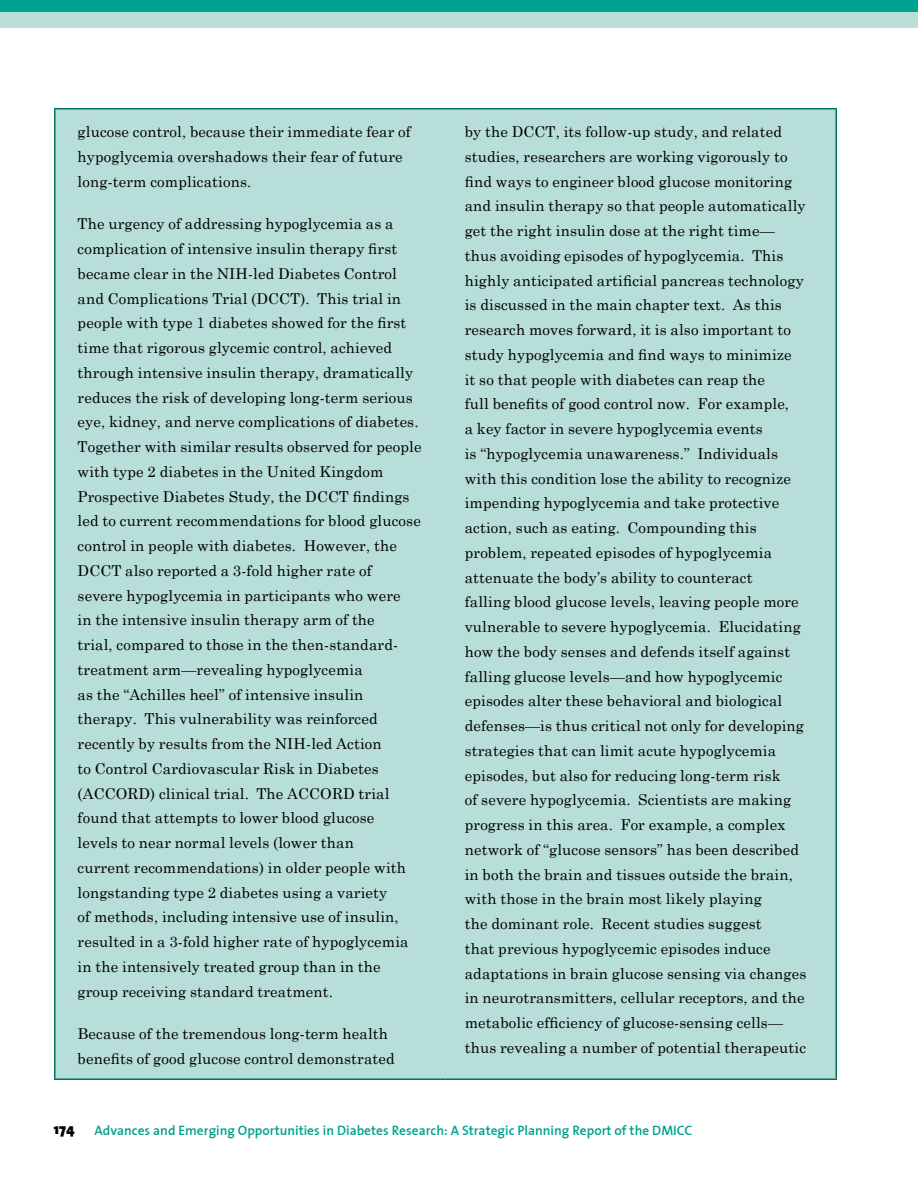
<style>
.page{position:relative;width:918px;height:1188px;background:#fff}
.page>*{position:absolute;margin:0;border:0;box-sizing:border-box;transform-origin:0 0}
.t1{font:15px/24.8px "Century Schoolbook";letter-spacing:.01em;color:#000}
.t2{font:15px "Bank Sans Black Plain";color:#000}
.t3{font:13.5px "Bank Sans Semi Bold Plain";color:#00a18e}
</style>
<div class="page">
<div style="left:0;top:0;width:918px;height:28px;background:#badfdb"></div>
<div style="left:0;top:0;width:918px;height:12px;background:#00a18e"></div>
<div style="left:55px;top:109px;width:391px;height:970px;background:#b7ded9"></div>
<div style="left:446px;top:109px;width:390px;height:970px;background:#b7ded9"></div>
<hr style="left:54px;top:110px;width:2px;height:968px;background:#007161">
<hr style="left:836px;top:110px;width:1px;height:968px;background:#007161">
<hr style="left:54px;top:1078px;width:392px;height:2px;background:#007161">
<hr style="left:446px;top:1078px;width:391px;height:2px;background:#007161">
<hr style="left:54px;top:108px;width:392px;height:2px;background:#007161">
<hr style="left:446px;top:108px;width:391px;height:2px;background:#007161">
<p class="t1" style="left:78px;top:119px;width:335px">glucose control, because their immediate fear of hypoglycemia overshadows their fear of future long-term complications.</p>
<p class="t1" style="left:78px;top:211px;width:346px">The urgency of addressing hypoglycemia as a complication of intensive insulin therapy first became clear in the NIH-led Diabetes Control and Complications Trial (DCCT). This trial in people with type 1 diabetes showed for the first time that rigorous glycemic control, achieved through intensive insulin therapy, dramatically reduces the risk of developing long-term serious eye, kidney, and nerve complications of diabetes.<br>Together with similar results observed for people with type 2 diabetes in the United Kingdom Prospective Diabetes Study, the DCCT findings led to current recommendations for blood glucose control in people with diabetes. However, the DCCT also reported a 3-fold higher rate of<br>severe hypoglycemia in participants who were<br>in the intensive insulin therapy arm of the<br>trial, compared to those in the then-standard&shy;treatment arm—revealing hypoglycemia<br>as the “Achilles heel” of intensive insulin therapy. This vulnerability was reinforced recently by results from the NIH-led Action<br>to Control Cardiovascular Risk in Diabetes (ACCORD) clinical trial. The ACCORD trial found that attempts to lower blood glucose<br>levels to near normal levels (lower than<br>current recommendations) in older people with longstanding type 2 diabetes using a variety<br>of methods, including intensive use of insulin, resulted in a 3-fold higher rate of hypoglycemia in the intensively treated group than in the group receiving standard treatment.</p>
<p class="t1" style="left:78px;top:1021px;width:319px">Because of the tremendous long-term health benefits of good glucose control demonstrated</p>
<p class="t1" style="left:465px;top:119px;width:343px">by the DCCT, its follow-up study, and related studies, researchers are working vigorously to find ways to engineer blood glucose monitoring and insulin therapy so that people automatically get the right insulin dose at the right time— thus avoiding episodes of hypoglycemia. This highly anticipated artificial pancreas technology is discussed in the main chapter text. As this research moves forward, it is also important to study hypoglycemia and find ways to minimize<br>it so that people with diabetes can reap the<br>full benefits of good control now. For example,<br>a key factor in severe hypoglycemia events<br>is “hypoglycemia unawareness.” Individuals with this condition lose the ability to recognize impending hypoglycemia and take protective action, such as eating. Compounding this problem, repeated episodes of hypoglycemia attenuate the body’s ability to counteract<br>falling blood glucose levels, leaving people more vulnerable to severe hypoglycemia. Elucidating how the body senses and defends itself against falling glucose levels—and how hypoglycemic episodes alter these behavioral and biological defenses—is thus critical not only for developing strategies that can limit acute hypoglycemia episodes, but also for reducing long-term risk<br>of severe hypoglycemia. Scientists are making progress in this area. For example, a complex network of “glucose sensors” has been described in both the brain and tissues outside the brain, with those in the brain most likely playing<br>the dominant role. Recent studies suggest<br>that previous hypoglycemic episodes induce adaptations in brain glucose sensing via changes in neurotransmitters, cellular receptors, and the metabolic efficiency of glucose-sensing cells— thus revealing a number of potential therapeutic</p>
<p class="t2" style="left:54px;top:1121px;width:22px">174</p>
<p class="t3" style="left:94px;top:1123px;width:599px">advances and emerging opportunities in diabetes research: a Strategic Planning report of the dmicc</p>
</div>
